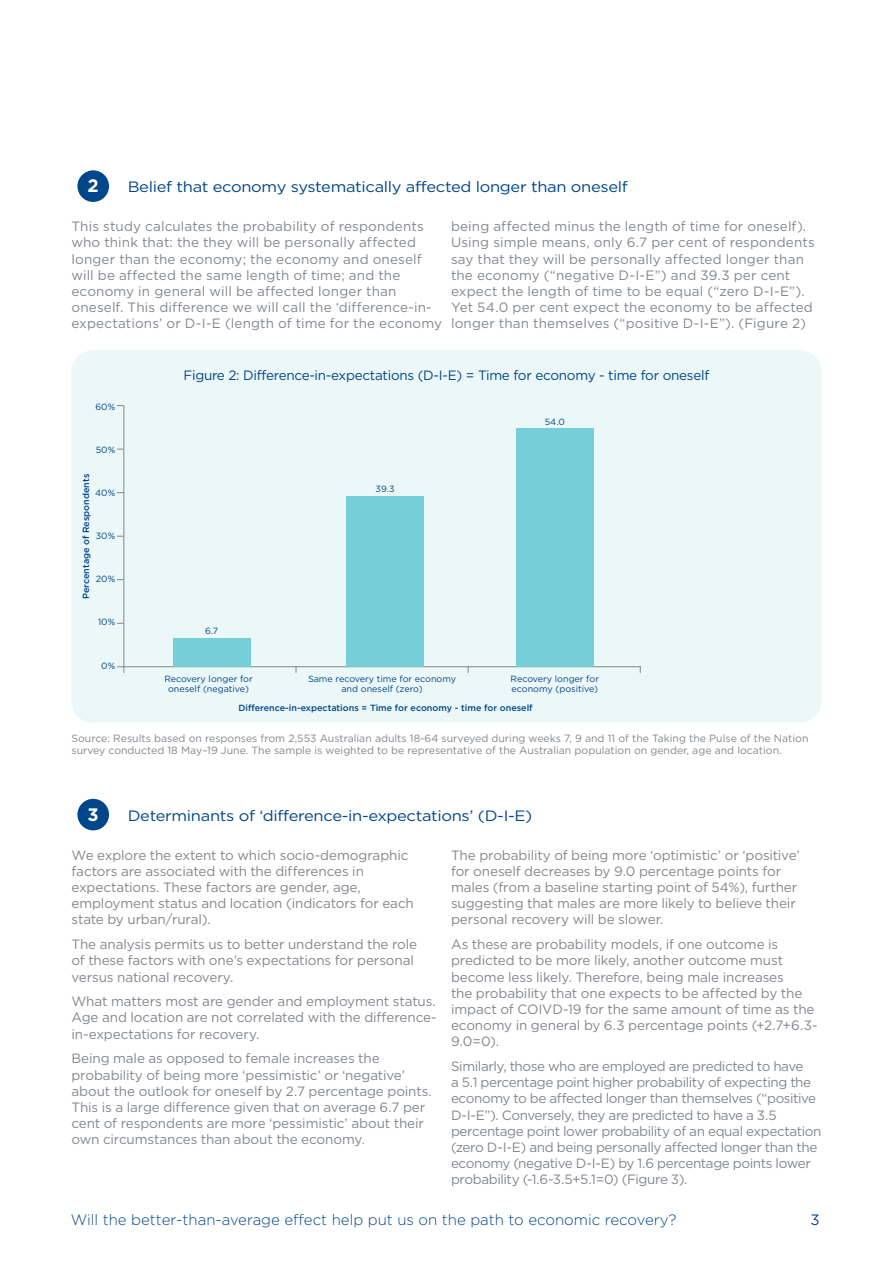
<style>
.page{position:relative;width:893px;height:1263px;background:#fff}
.page>*{position:absolute;margin:0;border:0;box-sizing:border-box;transform-origin:0 0}
.t1{font:700 18px "Gotham HTF";color:#fff}
.t2{font:15px "Gotham HTF";letter-spacing:-.02em;color:#00468b;scale:1.1 1}
.t3{font:300 15px "Gotham HTF";color:#00468b}
.t4{font:15px "Gotham HTF";letter-spacing:-.02em;color:#00468b}
.t5{font:13.5px/16.2px "Gotham HTF";letter-spacing:-.01em;color:#82878c}
.t6{font:13.5px/16.2px "Gotham HTF";letter-spacing:.01em;color:#82878c}
.t7{font:13.5px/16.2px "Gotham HTF";letter-spacing:-.03em;color:#82878c}
.t8{font:13.5px "Gotham HTF";letter-spacing:-.02em;color:#00468b}
.t9{font:10.5px/12.6px "Gotham HTF";color:#82878c}
.t10{font:9px/10.8px "Gotham HTF";color:#00468b;text-align:center}
.t11{font:500 9px "Gotham HTF";color:#00468b}
</style>
<div class="page">
<div style="left:77px;top:170px;width:32px;height:32px;background:#00468b;border-radius:50%"></div>
<div style="left:71px;top:350px;width:750px;height:372px;background:#ecf7f7;border-radius:21px"></div>
<hr style="left:123px;top:405px;width:1px;height:262px;background:#82878c">
<hr style="left:123px;top:666px;width:518px;height:1px;background:#82878c">
<svg style="left:117px;top:666px;width:7px;height:7px"></svg>
<div style="left:173px;top:638px;width:78px;height:29px;background:#76ced9"></div>
<div style="left:346px;top:496px;width:78px;height:171px;background:#76ced9"></div>
<div style="left:516px;top:429px;width:78px;height:238px;background:#76ced9"></div>
<div style="left:77px;top:799px;width:32px;height:31px;background:#00468b;border-radius:50%"></div>
<h1 class="t1" style="left:88px;top:175px;width:13px">2</h1>
<p class="t2" style="left:128px;top:179px;width:456px">Belief that economy systematically affected longer than oneself</p>
<p class="t6" style="left:71px;top:218px;width:372px">This study calculates the probability of respondents who think that: the they will be personally affected longer than the economy; the economy and oneself will be affected the same length of time; and the economy in general will be affected longer than oneself. This difference we will call the ‘difference-in&shy;expectations’ or D-I-E (length of time for the economy</p>
<p class="t6" style="left:451px;top:218px;width:365px">being affected minus the length of time for oneself).<br>Using simple means, only 6.7 per cent of respondents say that they will be personally affected longer than the economy (“negative D-I-E”) and 39.3 per cent expect the length of time to be equal (“zero D-I-E”).<br>Yet 54.0 per cent expect the economy to be affected longer than themselves (“positive D-I-E”). (Figure 2)</p>
<p class="t10" style="left:95px;top:401px;width:21px">60%</p>
<p class="t10" style="left:96px;top:444px;width:21px">50%</p>
<p class="t10" style="left:95px;top:487px;width:21px">40%</p>
<p class="t10" style="left:96px;top:530px;width:21px">30%</p>
<p class="t10" style="left:96px;top:574px;width:21px">20%</p>
<p class="t10" style="left:98px;top:617px;width:19px">10%</p>
<p class="t10" style="left:101px;top:660px;width:15px">0%</p>
<p class="t11" style="left:81px;top:599px;width:127px;rotate:-90deg">Percentage of Respondents</p>
<p class="t8" style="left:183px;top:367px;width:527px">Figure 2: Difference-in-expectations (D-I-E) = Time for economy - time for oneself</p>
<p class="t10" style="left:205px;top:625px;width:15px">6.7</p>
<p class="t10" style="left:376px;top:484px;width:20px">39.3</p>
<p class="t10" style="left:545px;top:416px;width:22px">54.0</p>
<p class="t10" style="left:164px;top:673px;width:90px">Recovery longer for oneself (negative)</p>
<p class="t10" style="left:308px;top:673px;width:150px">Same recovery time for economy and oneself (zero)</p>
<p class="t10" style="left:511px;top:673px;width:90px;text-align:left">Recovery longer for economy (positive)</p>
<p class="t11" style="left:238px;top:703px;width:296px">Difference-in-expectations = Time for economy - time for oneself</p>
<p class="t9" style="left:71px;top:731px;width:739px">Source: Results based on responses from 2,553 Australian adults 18-64 surveyed during weeks 7, 9 and 11 of the Taking the Pulse of the Nation survey conducted 18 May–19 June. The sample is weighted to be representative of the Australian population on gender, age and location.</p>
<h1 class="t1" style="left:88px;top:804px;width:13px">3</h1>
<p class="t2" style="left:128px;top:807px;width:369px">Determinants of ‘difference-in-expectations’ (D-I-E)</p>
<p class="t5" style="left:71px;top:846px;width:344px">We explore the extent to which socio-demographic factors are associated with the differences in expectations. These factors are gender, age, employment status and location (indicators for each state by urban/rural).</p>
<p class="t5" style="left:71px;top:936px;width:347px">The analysis permits us to better understand the role of these factors with one’s expectations for personal versus national recovery.</p>
<p class="t5" style="left:71px;top:993px;width:367px;text-align:justify">What matters most are gender and employment status.<br>Age and location are not correlated with the difference&shy;in-expectations for recovery.</p>
<p class="t5" style="left:71px;top:1050px;width:362px">Being male as opposed to female increases the probability of being more ‘pessimistic’ or ‘negative’ about the outlook for oneself by 2.7 percentage points.<br>This is a large difference given that on average 6.7 per cent of respondents are more ‘pessimistic’ about their own circumstances than about the economy.</p>
<p class="t5" style="left:451px;top:846px;width:350px">The probability of being more ‘optimistic’ or ‘positive’ for oneself decreases by 9.0 percentage points for males (from a baseline starting point of 54%), further suggesting that males are more likely to believe their personal recovery will be slower.</p>
<p class="t5" style="left:451px;top:936px;width:368px">As these are probability models, if one outcome is predicted to be more likely, another outcome must become less likely. Therefore, being male increases<br>the probability that one expects to be affected by the impact of COIVD-19 for the same amount of time as the economy in general by 6.3 percentage points (+2.7+6.3- 9.0=0).</p>
<p class="t7" style="left:451px;top:1058px;width:372px">Similarly, those who are employed are predicted to have<br>a 5.1 percentage point higher probability of expecting the economy to be affected longer than themselves (“positive D-I-E”). Conversely, they are predicted to have a 3.5 percentage point lower probability of an equal expectation (zero D-I-E) and being personally affected longer than the economy (negative D-I-E) by 1.6 percentage points lower probability (-1.6-3.5+5.1=0) (Figure 3).</p>
<p class="t3" style="left:71px;top:1212px;width:607px">Will the better-than-average effect help put us on the path to economic recovery?</p>
<p class="t4" style="left:810px;top:1212px;width:11px">3</p>
</div>
